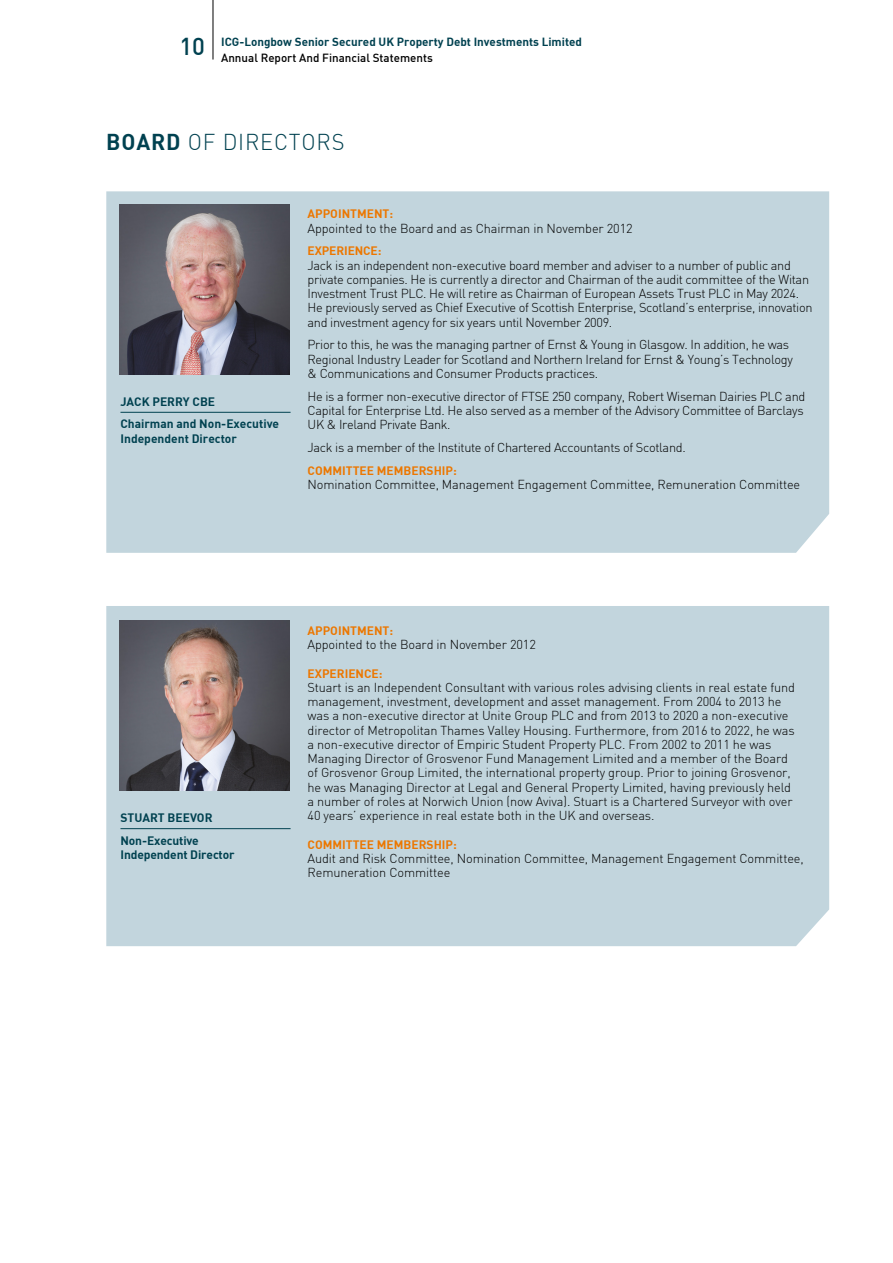
<style>
.page{position:relative;width:893px;height:1263px;background:#fff}
.page>*{position:absolute;margin:0;border:0;box-sizing:border-box;transform-origin:0 0}
.MainheadLevel1{font:300 22.5px "DIN2";letter-spacing:.035em;color:#004150}
.Body_Text{font:300 12.75px/14.2px "DIN2";letter-spacing:-.01em;color:#000}
.Body_Text_Header_level_2{font:700 12px/14.2px "DIN2";color:#004150}
.Body_Text_Header_level_1{font:700 12px "DIN2";color:#ec7700}
.t1{font:700 11.7px/16.5px "DIN2";color:#004150}
.s1{font-weight:500;font-size:24px}
.s2{font-weight:500;color:#000}
.s3{font-weight:700}
</style>
<div class="page">
<hr style="left:213px;top:0;width:1px;height:60px;background:#000">
<div style="left:106px;top:191px;width:723px;height:362px;background:#c2d5dd"></div>
<img style="left:119px;top:204px;width:170px;height:170px">
<hr style="left:120px;top:412px;width:171px;height:1px;background:#004150">
<div style="left:106px;top:606px;width:723px;height:340px;background:#c2d5dd"></div>
<img style="left:119px;top:620px;width:170px;height:170px">
<hr style="left:120px;top:828px;width:171px;height:1px;background:#004150">
<p class="t1" style="left:221px;top:33px;width:362px;text-indent:-42px"><span class="s1">10</span> ICG-Longbow Senior Secured UK Property Debt Investments Limited<br><span class="s2">Annual Report And Financial Statements</span></p>
<h1 class="MainheadLevel1" style="left:106px;top:128px;width:240px"><span class="s3">BOARD</span> OF DIRECTORS</h1>
<p class="Body_Text_Header_level_2" style="left:120px;top:394px;width:96px">JACK PERRY CBE</p>
<p class="Body_Text_Header_level_2" style="left:120px;top:416px;width:160px">Chairman and Non-Executive<br>Independent Director</p>
<p class="Body_Text_Header_level_1" style="left:308px;top:206px;width:87px">APPOINTMENT:</p>
<p class="Body_Text" style="left:308px;top:221px;width:327px">Appointed to the Board and as Chairman in November 2012</p>
<p class="Body_Text_Header_level_1" style="left:308px;top:243px;width:75px">EXPERIENCE:</p>
<p class="Body_Text" style="left:308px;top:258px;width:506px">Jack is an independent non-executive board member and adviser to a number of public and private companies. He is currently a director and Chairman of the audit committee of the Witan Investment Trust PLC. He will retire as Chairman of European Assets Trust PLC in May 2024.<br>He previously served as Chief Executive of Scottish Enterprise, Scotland’s enterprise, innovation and investment agency for six years until November 2009.</p>
<p class="Body_Text" style="left:308px;top:338px;width:487px">Prior to this, he was the managing partner of Ernst &amp; Young in Glasgow. In addition, he was<br>Regional Industry Leader for Scotland and Northern Ireland for Ernst &amp; Young’s Technology &amp; Communications and Consumer Products practices.</p>
<p class="Body_Text" style="left:308px;top:389px;width:499px">He is a former non-executive director of FTSE 250 company, Robert Wiseman Dairies PLC and<br>Capital for Enterprise Ltd. He also served as a member of the Advisory Committee of Barclays<br>UK &amp; Ireland Private Bank.</p>
<p class="Body_Text" style="left:308px;top:440px;width:380px">Jack is a member of the Institute of Chartered Accountants of Scotland.</p>
<p class="Body_Text_Header_level_1" style="left:308px;top:463px;width:151px">COMMITTEE MEMBERSHIP:</p>
<p class="Body_Text" style="left:308px;top:477px;width:494px">Nomination Committee, Management Engagement Committee, Remuneration Committee</p>
<p class="Body_Text_Header_level_2" style="left:120px;top:810px;width:94px">STUART BEEVOR</p>
<p class="Body_Text_Header_level_2" style="left:120px;top:833px;width:116px">Non-Executive<br>Independent Director</p>
<p class="Body_Text_Header_level_1" style="left:308px;top:623px;width:87px">APPOINTMENT:</p>
<p class="Body_Text" style="left:308px;top:637px;width:230px">Appointed to the Board in November 2012</p>
<p class="Body_Text_Header_level_1" style="left:308px;top:665px;width:76px">EXPERIENCE:</p>
<p class="Body_Text" style="left:308px;top:680px;width:489px">Stuart is an Independent Consultant with various roles advising clients in real estate fund management, investment, development and asset management. From 2004 to 2013 he was a non-executive director at Unite Group PLC and from 2013 to 2020 a non-executive director of Metropolitan Thames Valley Housing. Furthermore, from 2016 to 2022, he was a non‑executive director of Empiric Student Property PLC. From 2002 to 2011 he was Managing Director of Grosvenor Fund Management Limited and a member of the Board of Grosvenor Group Limited, the international property group. Prior to joining Grosvenor, he was Managing Director at Legal and General Property Limited, having previously held a number of roles at Norwich Union (now Aviva). Stuart is a Chartered Surveyor with over 40 years’ experience in real estate both in the UK and overseas.</p>
<p class="Body_Text_Header_level_1" style="left:308px;top:836px;width:151px">COMMITTEE MEMBERSHIP:</p>
<p class="Body_Text" style="left:308px;top:851px;width:498px">Audit and Risk Committee, Nomination Committee, Management Engagement Committee,<br>Remuneration Committee</p>
</div>
